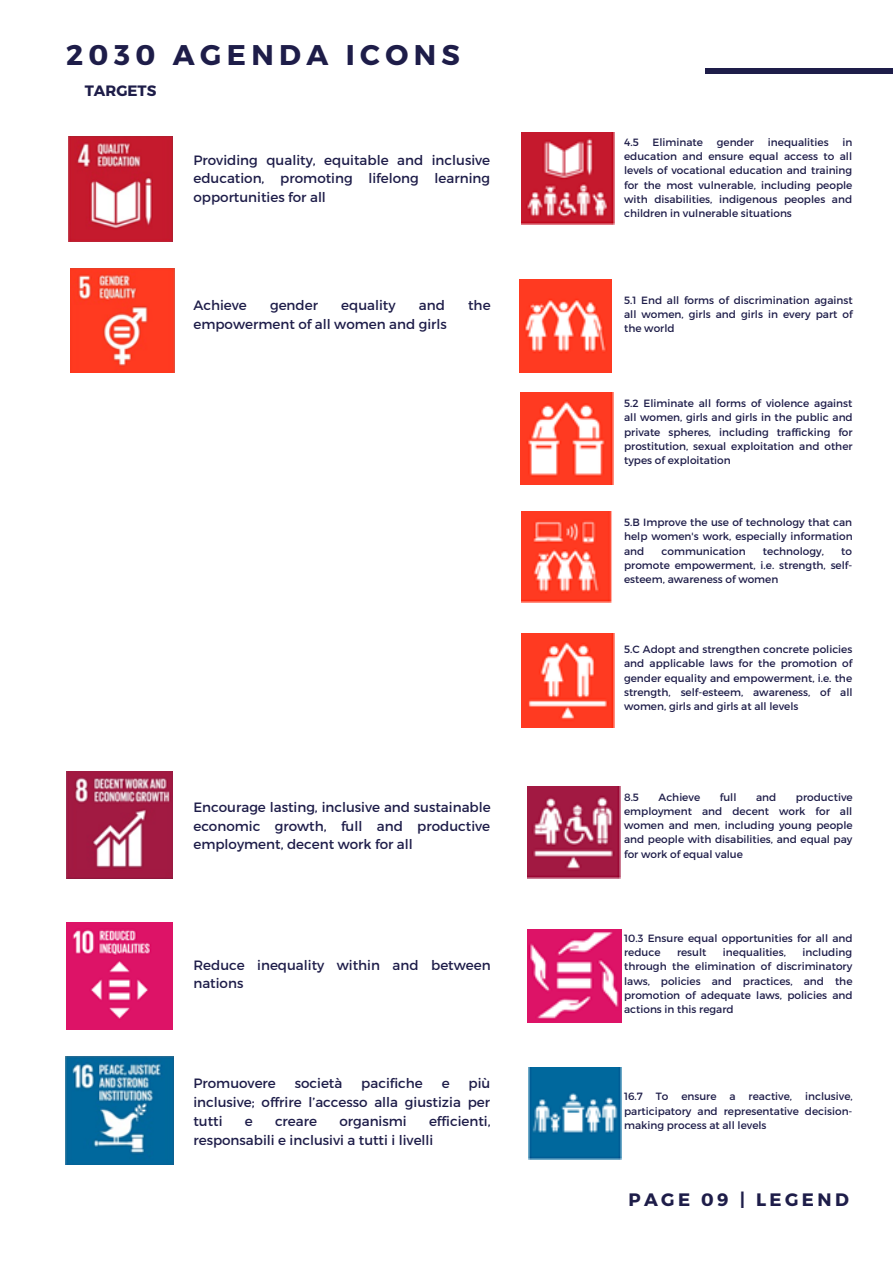
<style>
.page{position:relative;width:893px;height:1264px;background:#fff}
.page>*{position:absolute;margin:0;border:0;box-sizing:border-box;transform-origin:0 0}
.t1{font:700 28.5px "Montserrat";letter-spacing:.19em;color:#1e1d49}
.t2{font:700 18px "Montserrat";letter-spacing:.19em;color:#1e1d49}
.t3{font:700 15px "Montserrat";color:#1e1d49}
.t4{font:13.5px/18.8px "Montserrat";color:#1e1d49;text-align:justify}
.t5{font:10.5px/14.2px "Montserrat";color:#1e1d49;text-align:justify}
</style>
<div class="page">
<div style="left:704px;top:68px;width:188px;height:6px;background:#1e1d49"></div>
<img style="left:521px;top:133px;width:93px;height:92px">
<img style="left:519px;top:279px;width:92px;height:93px">
<img style="left:520px;top:392px;width:93px;height:92px">
<img style="left:521px;top:512px;width:91px;height:91px">
<img style="left:521px;top:633px;width:93px;height:94px">
<img style="left:527px;top:786px;width:93px;height:92px">
<img style="left:527px;top:929px;width:94px;height:93px">
<img style="left:528px;top:1067px;width:93px;height:92px">
<img style="left:68px;top:136px;width:105px;height:105px">
<img style="left:70px;top:268px;width:105px;height:104px">
<img style="left:66px;top:771px;width:107px;height:107px">
<img style="left:66px;top:922px;width:107px;height:107px">
<img style="left:66px;top:1056px;width:108px;height:108px">
<h1 class="t1" style="left:66px;top:36px;width:395px">2030 AGENDA ICONS</h1>
<h3 class="t3" style="left:85px;top:81px;width:73px">TARGETS</h3>
<p class="t4" style="left:193px;top:150px;width:298px">Providing quality, equitable and inclusive education, promoting lifelong learning opportunities for all</p>
<p class="t4" style="left:193px;top:295px;width:55px">Achieve</p>
<p class="t4" style="left:270px;top:295px;width:49px">gender</p>
<p class="t4" style="left:341px;top:295px;width:56px">equality</p>
<p class="t4" style="left:419px;top:295px;width:28px">and</p>
<p class="t4" style="left:468px;top:295px;width:24px">the</p>
<p class="t4" style="left:193px;top:314px;width:255px">empowerment of all women and girls</p>
<p class="t4" style="left:193px;top:797px;width:299px">Encourage lasting, inclusive and sustainable economic growth, full and productive employment, decent work for all</p>
<p class="t4" style="left:193px;top:954px;width:299px">Reduce inequality within and between nations</p>
<p class="t4" style="left:193px;top:1073px;width:298px;text-indent:275px">più inclusive; offrire l’accesso alla giustizia per tutti</p>
<p class="t4" style="left:193px;top:1073px;width:84px">Promuovere</p>
<p class="t4" style="left:295px;top:1073px;width:49px">società</p>
<p class="t4" style="left:361px;top:1073px;width:63px">pacifiche</p>
<p class="t4" style="left:442px;top:1073px;width:9px">e</p>
<p class="t4" style="left:193px;top:1110px;width:299px;text-indent:235px">efficienti, responsabili e inclusivi a tutti i livelli</p>
<p class="t4" style="left:245px;top:1110px;width:9px">e</p>
<p class="t4" style="left:275px;top:1110px;width:44px">creare</p>
<p class="t4" style="left:339px;top:1110px;width:69px">organismi</p>
<p class="t5" style="left:624px;top:134px;width:230px;text-indent:218px">in education and ensure equal access to all levels of vocational education and training for the most vulnerable, including people with disabilities, indigenous peoples and children in vulnerable situations</p>
<p class="t5" style="left:624px;top:134px;width:16px">4.5</p>
<p class="t5" style="left:652px;top:134px;width:52px">Eliminate</p>
<p class="t5" style="left:716px;top:134px;width:39px">gender</p>
<p class="t5" style="left:767px;top:134px;width:62px">inequalities</p>
<p class="t5" style="left:624px;top:292px;width:230px">5.1 End all forms of discrimination against all women, girls and girls in every part of the world</p>
<p class="t5" style="left:624px;top:396px;width:230px">5.2 Eliminate all forms of violence against all women, girls and girls in the public and private spheres, including trafficking for prostitution, sexual exploitation and other types of exploitation</p>
<p class="t5" style="left:624px;top:515px;width:230px">5.B Improve the use of technology that can help women's work, especially information and</p>
<p class="t5" style="left:661px;top:543px;width:86px">communication</p>
<p class="t5" style="left:762px;top:543px;width:63px">technology,</p>
<p class="t5" style="left:624px;top:543px;width:230px;text-indent:217px">to promote empowerment, i.e. strength, self&shy;esteem, awareness of women</p>
<p class="t5" style="left:624px;top:641px;width:230px">5.C Adopt and strengthen concrete policies and applicable laws for the promotion of gender equality and empowerment, i.e. the strength, self-esteem, awareness, of all women, girls and girls at all levels</p>
<p class="t5" style="left:624px;top:789px;width:230px;text-indent:172px">productive employment and decent work for all women and men, including young people and people with disabilities, and equal pay for work of equal value</p>
<p class="t5" style="left:624px;top:789px;width:16px">8.5</p>
<p class="t5" style="left:658px;top:789px;width:43px">Achieve</p>
<p class="t5" style="left:719px;top:789px;width:18px">full</p>
<p class="t5" style="left:756px;top:789px;width:22px">and</p>
<p class="t5" style="left:624px;top:930px;width:230px">10.3 Ensure equal opportunities for all and reduce</p>
<p class="t5" style="left:624px;top:944px;width:230px;text-indent:178px">including through the elimination of discriminatory laws, policies and practices, and the promotion of adequate laws, policies and actions in this regard</p>
<p class="t5" style="left:677px;top:944px;width:31px">result</p>
<p class="t5" style="left:723px;top:944px;width:64px">inequalities,</p>
<p class="t5" style="left:624px;top:1088px;width:230px">16.7 To ensure a reactive, inclusive, participatory and representative decision&shy;making process at all levels</p>
<h2 class="t2" style="left:628px;top:1187px;width:222px">PAGE 09 | LEGEND</h2>
</div>
